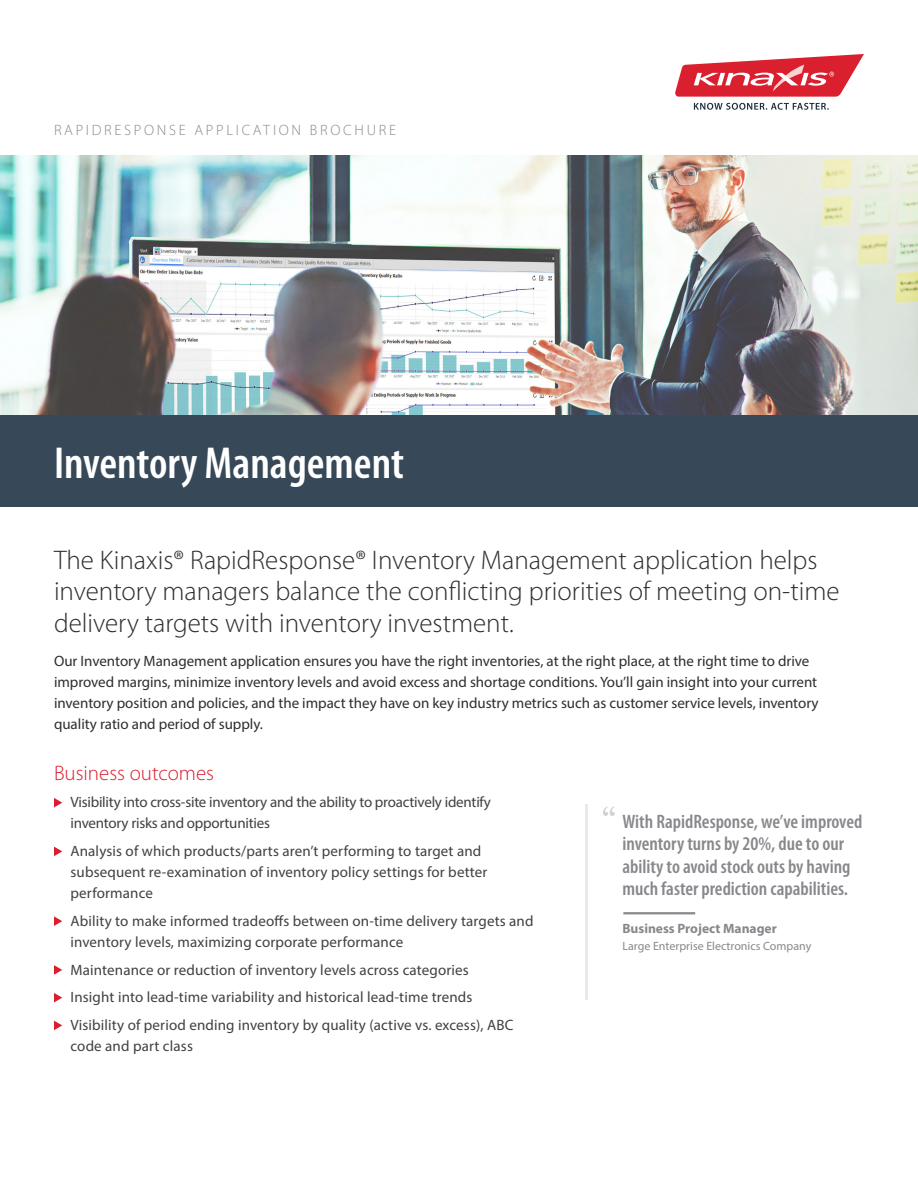
<style>
.page{position:relative;width:918px;height:1188px;background:#fff}
.page>*{position:absolute;margin:0;border:0;box-sizing:border-box;transform-origin:0 0}
.t1{font:600 condensed 45px "Myriad Pro";color:#fff}
.t2{font:300 27px/31.5px "Myriad Pro";color:#2e2e2f}
.t3{font:300 21px "Myriad Pro";color:#db1d2f}
.t4{font:600 condensed 19.5px/22.5px "Myriad Pro";color:#87888c}
.t5{font:15px/21px "Myriad Pro";letter-spacing:.01em;color:#414042}
.t6{font:15px/21px "Myriad Pro";color:#2e2e2f}
.t7{font:15px/21px "Myriad Pro";letter-spacing:-.015em;color:#414042}
.t8{font:300 15px "Myriad Pro";letter-spacing:.18em;color:#87888c}
.t9{font:700 13.5px "Myriad Pro";color:#87888c}
.t10{font:12px "Myriad Pro";color:#87888c}
</style>
<div class="page">
<img style="left:0;top:156px;width:918px;height:259px">
<div style="left:0;top:415px;width:918px;height:92px;background:#374858"></div>
<svg style="left:54px;top:798px;width:8px;height:9px"></svg>
<svg style="left:54px;top:847px;width:8px;height:9px"></svg>
<svg style="left:54px;top:916px;width:8px;height:10px"></svg>
<svg style="left:54px;top:965px;width:8px;height:10px"></svg>
<svg style="left:54px;top:993px;width:8px;height:9px"></svg>
<svg style="left:54px;top:1021px;width:8px;height:9px"></svg>
<hr style="left:623px;top:912px;width:72px;height:2px;background:#87888c">
<svg style="left:603px;top:807px;width:12px;height:9px"></svg>
<hr style="left:585px;top:804px;width:3px;height:196px;background:#e9e9e9">
<svg style="left:675px;top:54px;width:189px;height:43px"></svg>
<svg style="left:694px;top:103px;width:135px;height:7px"></svg>
<p class="t8" style="left:54px;top:122px;width:344px">RAPIDRESPONSE APPLICATION BROCHURE</p>
<h1 class="t1" style="left:54px;top:438px;width:351px">Inventory Management</h1>
<h2 class="t2" style="left:54px;top:545px;width:787px">The Kinaxis® RapidResponse® Inventory Management application helps inventory managers balance the conflicting priorities of meeting on-time delivery targets with inventory investment.</h2>
<p class="t6" style="left:54px;top:651px;width:766px">Our Inventory Management application ensures you have the right inventories, at the right place, at the right time to drive improved margins, minimize inventory levels and avoid excess and shortage conditions. You’ll gain insight into your current inventory position and policies, and the impact they have on key industry metrics such as customer service levels, inventory quality ratio and period of supply.</p>
<h3 class="t3" style="left:54px;top:761px;width:162px">Business outcomes</h3>
<p class="t7" style="left:71px;top:792px;width:422px">Visibility into cross-site inventory and the ability to proactively identify inventory risks and opportunities</p>
<p class="t5" style="left:71px;top:840px;width:418px">Analysis of which products/parts aren’t performing to target and subsequent re-examination of inventory policy settings for better performance</p>
<p class="t5" style="left:71px;top:910px;width:465px">Ability to make informed tradeoffs between on-time delivery targets and inventory levels, maximizing corporate performance</p>
<p class="t5" style="left:71px;top:956px;width:444px;line-height:27.8px">Maintenance or reduction of inventory levels across categories<br>Insight into lead-time variability and historical lead-time trends<br>Visibility of period ending inventory by quality (active vs. excess), ABC</p>
<p class="t5" style="left:71px;top:1035px;width:124px">code and part class</p>
<h3 class="t4" style="left:623px;top:810px;width:241px">With RapidResponse, we’ve improved inventory turns by 20%, due to our ability to avoid stock outs by having much faster prediction capabilities.</h3>
<p class="t9" style="left:622px;top:920px;width:156px">Business Project Manager</p>
<p class="t10" style="left:622px;top:938px;width:190px">Large Enterprise Electronics Company</p>
</div>
